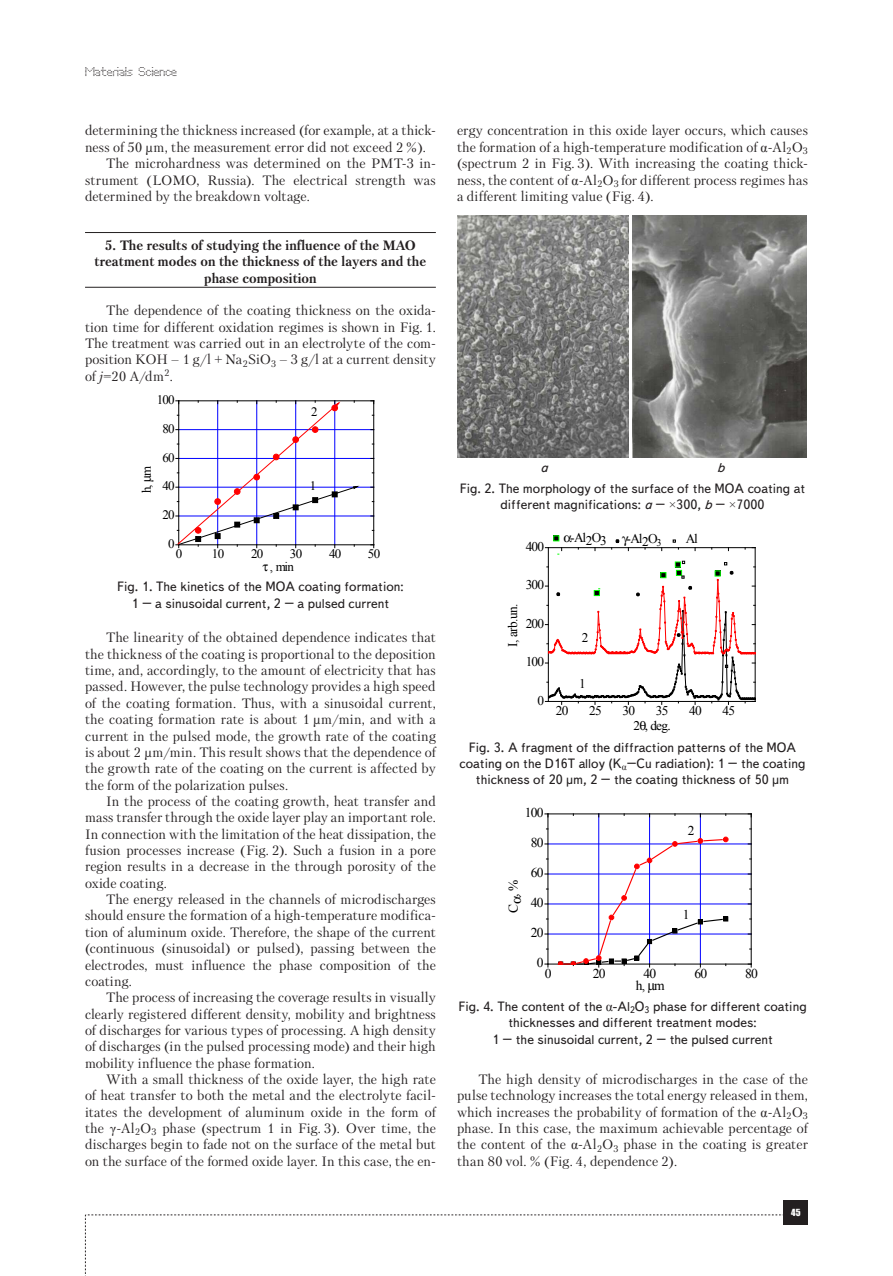
<style>
.page{position:relative;width:893px;height:1276px;background:#fff}
.page>*{position:absolute;margin:0;border:0;box-sizing:border-box;transform-origin:0 0}
.Text__англ{font:13.5px/16.4px "Petersburg C";letter-spacing:.005em;color:#231f20;text-align:justify}
.Рисунок{font:13.5px/16.2px "Text Book C";color:#231f20;text-align:center}
.Раздел_статьи{font:700 13.5px/16.4px "Petersburg C";color:#231f20;text-align:center}
.t1{font:13.5px "Times New Roman";letter-spacing:-.06em;color:#000}
.Рисунок-2{font:italic 13.5px "Text Book C";color:#231f20}
.t2{font:13.35px "Times New Roman";letter-spacing:-.06em;color:#000}
.t3{font:13.2px "Times New Roman";letter-spacing:-.05em;color:#000}
.t4{font:12.9px "Times New Roman";letter-spacing:-.06em;color:#000}
.t5{font:12px "Perfo";letter-spacing:.015em;color:#231f20}
.t6{font:9px "Impact";color:#fff}
.s1{font-style:italic}
.s2{font-family:"Times New Roman"}
</style>
<div class="page">
<svg style="left:85px;top:1214px;width:699px;height:62px"></svg>
<div style="left:784px;top:1200px;width:24px;height:24px;background:#231f20"></div>
<hr style="left:85px;top:232px;width:351px;height:1px;background:#231f20">
<hr style="left:85px;top:287px;width:351px;height:1px;background:#231f20">
<hr style="left:179px;top:516px;width:195px;height:1px;background:#00f">
<hr style="left:179px;top:487px;width:195px;height:1px;background:#00f">
<hr style="left:179px;top:458px;width:195px;height:1px;background:#00f">
<hr style="left:179px;top:429px;width:195px;height:1px;background:#00f">
<hr style="left:179px;top:544px;width:195px;height:1px;background:#000">
<hr style="left:179px;top:400px;width:195px;height:1px;background:#000">
<hr style="left:373px;top:401px;width:1px;height:144px;background:#000">
<svg style="left:176px;top:400px;width:182px;height:147px"></svg>
<img style="left:457px;top:216px;width:172px;height:242px">
<img style="left:633px;top:216px;width:174px;height:242px">
<hr style="left:548px;top:547px;width:1px;height:154px;background:#000">
<hr style="left:548px;top:547px;width:207px;height:1px;background:#000">
<hr style="left:755px;top:547px;width:1px;height:154px;background:#000">
<svg style="left:673px;top:540px;width:6px;height:9px"></svg>
<svg style="left:545px;top:561px;width:211px;height:143px"></svg>
<hr style="left:598px;top:814px;width:1px;height:150px;background:#00f">
<hr style="left:649px;top:814px;width:1px;height:150px;background:#00f">
<hr style="left:700px;top:814px;width:1px;height:150px;background:#00f">
<hr style="left:548px;top:933px;width:203px;height:1px;background:#00f">
<hr style="left:548px;top:903px;width:203px;height:1px;background:#00f">
<hr style="left:548px;top:873px;width:203px;height:1px;background:#00f">
<hr style="left:548px;top:843px;width:203px;height:1px;background:#00f">
<hr style="left:548px;top:963px;width:203px;height:1px;background:#000">
<hr style="left:548px;top:814px;width:1px;height:150px;background:#000">
<hr style="left:548px;top:813px;width:203px;height:1px;background:#000">
<hr style="left:751px;top:814px;width:1px;height:150px;background:#000">
<svg style="left:558px;top:837px;width:170px;height:130px"></svg>
<svg style="left:545px;top:535px;width:27px;height:20px"></svg>
<svg style="left:611px;top:539px;width:18px;height:11px"></svg>
<p class="t5" style="left:85px;top:65px;width:93px">Materials Science</p>
<p class="Text__англ" style="left:85px;top:122px;width:352px">determining the thickness increased (for example, at a thick&shy;ness of 50 μm, the measurement error did not exceed 2 %).</p>
<p class="Text__англ" style="left:85px;top:155px;width:352px;text-indent:21px">The microhardness was determined on the PMT-3 in&shy;strument (LOMO, Russia). The electrical strength was determined by the breakdown voltage.</p>
<p class="Раздел_статьи" style="left:95px;top:237px;width:333px">5. The results of studying the influence of the MAO treatment modes on the thickness of the layers and the phase composition</p>
<p class="Text__англ" style="left:85px;top:302px;width:352px;text-indent:21px">The dependence of the coating thickness on the oxida&shy;tion time for different oxidation regimes is shown in Fig. 1.<br>The treatment was carried out in an electrolyte of the com&shy;position KOH – 1 g/l + Na<sub>2</sub>SiO<sub>3</sub> – 3 g/l at a current density of <span class="s1">j</span>=20 A/dm<sup>2</sup>.</p>
<p class="t4" style="left:157px;top:391px;width:19px">100</p>
<p class="t4" style="left:162px;top:420px;width:14px">80</p>
<p class="t4" style="left:138px;top:493px;width:29px;rotate:-90deg">h, m</p>
<p class="t4" style="left:162px;top:449px;width:14px">60</p>
<p class="t4" style="left:162px;top:477px;width:14px">40</p>
<p class="t4" style="left:162px;top:506px;width:14px">20</p>
<p class="t4" style="left:311px;top:402px;width:8px">2</p>
<p class="t4" style="left:310px;top:477px;width:8px">1</p>
<p class="t4" style="left:168px;top:535px;width:8px">0</p>
<p class="t4" style="left:176px;top:545px;width:8px">0</p>
<p class="t4" style="left:212px;top:545px;width:14px">10</p>
<p class="t4" style="left:251px;top:545px;width:14px">20</p>
<p class="t4" style="left:290px;top:545px;width:14px">30</p>
<p class="t4" style="left:329px;top:545px;width:14px">40</p>
<p class="t4" style="left:368px;top:545px;width:14px">50</p>
<p class="t4" style="left:270px;top:558px;width:26px">, min</p>
<p class="Рисунок" style="left:117px;top:579px;width:288px">Fig. 1. The kinetics of the MOA coating formation:<br>1 – a sinusoidal current, 2 – a pulsed current</p>
<p class="Text__англ" style="left:85px;top:629px;width:352px;text-indent:21px">The linearity of the obtained dependence indicates that the thickness of the coating is proportional to the deposition time, and, accordingly, to the amount of electricity that has passed. However, the pulse technology provides a high speed of the coating formation. Thus, with a sinusoidal current, the coating formation rate is about 1 μm/min, and with a current in the pulsed mode, the growth rate of the coating is about 2 μm/min. This result shows that the dependence of the growth rate of the coating on the current is affected by the form of the polarization pulses.</p>
<p class="Text__англ" style="left:85px;top:793px;width:352px;text-indent:21px">In the process of the coating growth, heat transfer and mass transfer through the oxide layer play an important role.<br>In connection with the limitation of the heat dissipation, the fusion processes increase (Fig. 2). Such a fusion in a pore region results in a decrease in the through porosity of the oxide coating.</p>
<p class="Text__англ" style="left:85px;top:891px;width:352px;text-indent:21px">The energy released in the channels of microdischarges should ensure the formation of a high-temperature modifica&shy;tion of aluminum oxide. Therefore, the shape of the current (continuous (sinusoidal) or pulsed), passing between the electrodes, must influence the phase composition of the coating.</p>
<p class="Text__англ" style="left:85px;top:989px;width:352px;text-indent:21px">The process of increasing the coverage results in visually clearly registered different density, mobility and brightness of discharges for various types of processing. A high density of discharges (in the pulsed processing mode) and their high mobility influence the phase formation.</p>
<p class="Text__англ" style="left:85px;top:1071px;width:352px;text-indent:21px">With a small thickness of the oxide layer, the high rate of heat transfer to both the metal and the electrolyte facil&shy;itates the development of aluminum oxide in the form of the <span class="s2">γ</span>-Al<sub>2</sub>O<sub>3</sub> phase (spectrum 1 in Fig. 3). Over time, the discharges begin to fade not on the surface of the metal but on the surface of the formed oxide layer. In this case, the en-</p>
<p class="Text__англ" style="left:457px;top:122px;width:352px">ergy concentration in this oxide layer occurs, which causes the formation of a high-temperature modification of <span class="s2">α</span>-Al<sub>2</sub>O<sub>3 </sub>(spectrum 2 in Fig. 3). With increasing the coating thick&shy;ness, the content of <span class="s2">α</span>-Al<sub>2</sub>O<sub>3</sub> for different process regimes has a different limiting value (Fig. 4).</p>
<p class="Рисунок" style="left:460px;top:457px;width:347px;line-height:20.7px;text-align:left;text-indent:257px"><span class="s1">b<br></span>Fig. 2. The morphology of the surface of the MOA coating at</p>
<p class="Рисунок" style="left:500px;top:496px;width:266px">different magnifications: <span class="s1">a</span> – <span class="s2">×</span>300, <span class="s1">b</span> – <span class="s2">×</span>7000</p>
<p class="Рисунок-2" style="left:540px;top:460px;width:9px">а</p>
<p class="t2" style="left:526px;top:537px;width:20px">400</p>
<p class="t2" style="left:526px;top:576px;width:20px">300</p>
<p class="t3" style="left:504px;top:647px;width:45px;rotate:-90deg">I, arb.un.</p>
<p class="t2" style="left:526px;top:614px;width:20px">200</p>
<p class="t2" style="left:526px;top:653px;width:20px">100</p>
<p class="t2" style="left:537px;top:691px;width:8px">0</p>
<p class="t2" style="left:570px;top:529px;width:38px">-Al<sub>2</sub>O<sub>3</sub></p>
<p class="t2" style="left:627px;top:530px;width:37px">-Al<sub>2</sub>O<sub>3</sub></p>
<p class="t3" style="left:686px;top:530px;width:14px">Al</p>
<p class="t3" style="left:582px;top:628px;width:8px">2</p>
<p class="t3" style="left:579px;top:675px;width:8px">1</p>
<p class="t2" style="left:556px;top:702px;width:14px">20</p>
<p class="t2" style="left:589px;top:702px;width:14px">25</p>
<p class="t2" style="left:622px;top:702px;width:14px">30</p>
<p class="t2" style="left:656px;top:702px;width:14px">35</p>
<p class="t2" style="left:689px;top:702px;width:14px">40</p>
<p class="t2" style="left:722px;top:702px;width:14px">45</p>
<p class="t3" style="left:633px;top:716px;width:36px">2 deg</p>
<p class="Рисунок" style="left:460px;top:739px;width:347px">Fig. 3. A fragment of the diffraction patterns of the MOA coating on the D16T alloy (K<sub>α</sub>–Cu radiation): 1 – the coating thickness of 20 μm, 2 – the coating thickness of 50 μm</p>
<p class="t1" style="left:525px;top:803px;width:20px">100</p>
<p class="t1" style="left:531px;top:833px;width:14px">80</p>
<p class="t1" style="left:504px;top:912px;width:34px;rotate:-90deg">C , %</p>
<p class="t1" style="left:531px;top:864px;width:14px">60</p>
<p class="t1" style="left:531px;top:893px;width:14px">40</p>
<p class="t1" style="left:531px;top:923px;width:14px">20</p>
<p class="t1" style="left:688px;top:822px;width:8px">2</p>
<p class="t1" style="left:683px;top:905px;width:8px">1</p>
<p class="t1" style="left:537px;top:954px;width:8px">0</p>
<p class="t1" style="left:545px;top:964px;width:8px">0</p>
<p class="t1" style="left:593px;top:964px;width:14px">20</p>
<p class="t1" style="left:644px;top:964px;width:14px">40</p>
<p class="t1" style="left:694px;top:964px;width:14px">60</p>
<p class="t1" style="left:745px;top:964px;width:14px">80</p>
<p class="t1" style="left:636px;top:976px;width:30px">h, m</p>
<p class="Рисунок" style="left:458px;top:998px;width:350px">Fig. 4. The content of the <span class="s2">α</span>-Al<sub>2</sub>O<sub>3</sub> phase for different coating thicknesses and different treatment modes:<br>1 – the sinusoidal current, 2 – the pulsed current</p>
<p class="Text__англ" style="left:457px;top:1071px;width:352px;text-indent:21px">The high density of microdischarges in the case of the pulse technology increases the total energy released in them, which increases the probability of formation of the <span class="s2">α</span>-Al<sub>2</sub>O<sub>3 </sub>phase. In this case, the maximum achievable percentage of the content of the <span class="s2">α</span>-Al<sub>2</sub>O<sub>3</sub> phase in the coating is greater than 80 vol. % (Fig. 4, dependence 2).</p>
<p class="t6" style="left:791px;top:1205px;width:11px">45</p>
</div>
